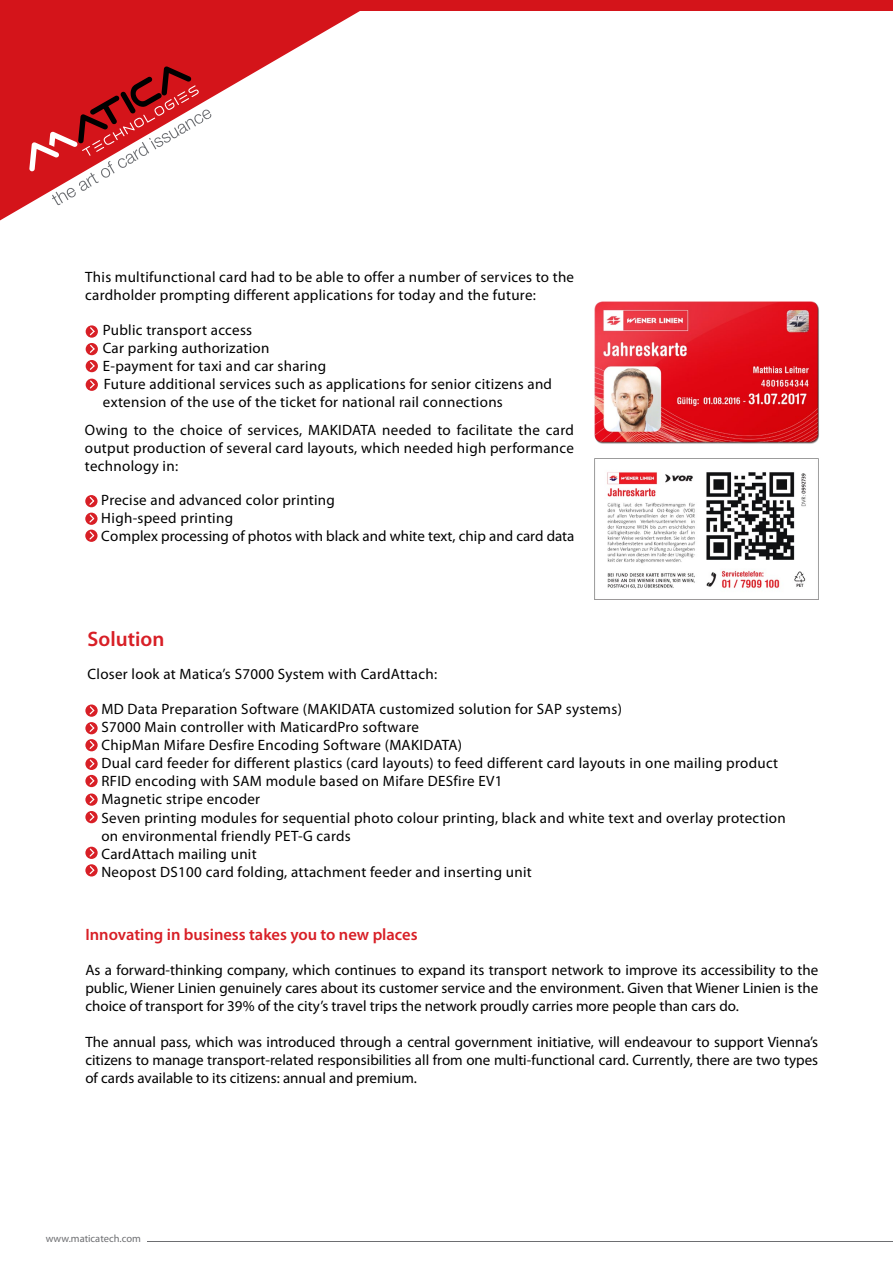
<style>
.page{position:relative;width:893px;height:1263px;background:#fff}
.page>*{position:absolute;margin:0;border:0;box-sizing:border-box;transform-origin:0 0}
.t1{font:600 21px "Myriad Pro";color:#d81f26}
.t2{font:600 16.5px "Myriad Pro";color:#d81f26}
.t3{font:15px/18px "Myriad Pro";letter-spacing:.02em;color:#000;text-align:justify}
.t4{font:15px/18px "Myriad Pro";color:#000}
.t5{font:10.5px "Myriad Pro";color:#6d6e71}
</style>
<div class="page">
<div style="left:0;top:0;width:893px;height:11px;background:#d4141a"></div>
<hr style="left:148px;top:1241px;width:745px;height:1px;background:#6d6e71">
<svg style="left:86px;top:325px;width:12px;height:13px"></svg>
<svg style="left:89px;top:326px;width:7px;height:10px"></svg>
<svg style="left:86px;top:360px;width:12px;height:12px"></svg>
<svg style="left:89px;top:361px;width:7px;height:10px"></svg>
<div style="left:86px;top:343px;width:12px;height:12px;background:#d81f26;border-radius:50%"></div>
<svg style="left:89px;top:344px;width:7px;height:10px"></svg>
<svg style="left:86px;top:379px;width:12px;height:12px"></svg>
<svg style="left:89px;top:379px;width:7px;height:11px"></svg>
<svg style="left:85px;top:495px;width:13px;height:12px"></svg>
<svg style="left:88px;top:496px;width:7px;height:10px"></svg>
<svg style="left:85px;top:530px;width:13px;height:12px"></svg>
<svg style="left:88px;top:530px;width:7px;height:11px"></svg>
<svg style="left:85px;top:513px;width:13px;height:12px"></svg>
<svg style="left:88px;top:513px;width:7px;height:11px"></svg>
<svg style="left:85px;top:704px;width:13px;height:13px"></svg>
<svg style="left:88px;top:705px;width:7px;height:10px"></svg>
<svg style="left:85px;top:739px;width:13px;height:12px"></svg>
<svg style="left:88px;top:740px;width:7px;height:10px"></svg>
<svg style="left:85px;top:775px;width:13px;height:12px"></svg>
<svg style="left:88px;top:775px;width:7px;height:11px"></svg>
<svg style="left:85px;top:811px;width:13px;height:12px"></svg>
<svg style="left:88px;top:812px;width:7px;height:10px"></svg>
<svg style="left:85px;top:847px;width:13px;height:12px"></svg>
<svg style="left:88px;top:847px;width:7px;height:11px"></svg>
<svg style="left:85px;top:722px;width:13px;height:12px"></svg>
<svg style="left:88px;top:723px;width:7px;height:10px"></svg>
<svg style="left:85px;top:758px;width:13px;height:12px"></svg>
<svg style="left:88px;top:758px;width:7px;height:11px"></svg>
<svg style="left:85px;top:793px;width:13px;height:13px"></svg>
<svg style="left:88px;top:794px;width:7px;height:10px"></svg>
<svg style="left:85px;top:864px;width:13px;height:12px"></svg>
<svg style="left:88px;top:865px;width:7px;height:10px"></svg>
<img style="left:594px;top:301px;width:225px;height:143px">
<img style="left:594px;top:458px;width:225px;height:142px">
<svg style="left:0;top:11px;width:360px;height:209px"></svg>
<svg style="left:29px;top:66px;width:183px;height:139px"></svg>
<p class="t3" style="left:85px;top:268px;width:490px">This multifunctional card had to be able to offer a number of services to the cardholder prompting different applications for today and the future:</p>
<p class="t3" style="left:88px;top:321px;width:166px">• Public transport access</p>
<p class="t3" style="left:88px;top:339px;width:183px">• Car parking authorization</p>
<p class="t3" style="left:103px;top:357px;width:451px;text-align:left;text-indent:-15px">• E-payment for taxi and car sharing<br>Future additional services such as applications for senior citizens and extension of the use of the ticket for national rail connections</p>
<p class="t3" style="left:85px;top:421px;width:491px">Owing to the choice of services, MAKIDATA needed to facilitate the card output production of several card layouts, which needed high performance technology in:</p>
<p class="t4" style="left:101px;top:491px;width:475px">Precise and advanced color printing<br>High-speed printing<br>Complex processing of photos with black and white text, chip and card data</p>
<h1 class="t1" style="left:88px;top:625px;width:78px">Solution</h1>
<p class="t3" style="left:88px;top:664px;width:351px">Closer look at Matica’s S7000 System with CardAttach:</p>
<p class="t3" style="left:101px;top:700px;width:686px;text-align:left">MD Data Preparation Software (MAKIDATA customized solution for SAP systems)<br>S7000 Main controller with MaticardPro software<br>ChipMan Mifare Desfire Encoding Software (MAKIDATA)<br>Dual card feeder for different plastics (card layouts) to feed different card layouts in one mailing product RFID encoding with SAM module based on Mifare DESfire EV1<br>Magnetic stripe encoder<br>Seven printing modules for sequential photo colour printing, black and white text and overlay protection on environmental friendly PET-G cards<br>CardAttach mailing unit<br>Neopost DS100 card folding, attachment feeder and inserting unit</p>
<p class="t2" style="left:85px;top:924px;width:334px">Innovating in business takes you to new places</p>
<p class="t3" style="left:85px;top:960px;width:734px">As a forward-thinking company, which continues to expand its transport network to improve its accessibility to the public, Wiener Linien genuinely cares about its customer service and the environment. Given that Wiener Linien is the choice of transport for 39% of the city’s travel trips the network proudly carries more people than cars do.</p>
<p class="t3" style="left:85px;top:1032px;width:734px">The annual pass, which was introduced through a central government initiative, will endeavour to support Vienna’s citizens to manage transport-related responsibilities all from one multi-functional card. Currently, there are two types of cards available to its citizens: annual and premium.</p>
<p class="t5" style="left:46px;top:1232px;width:97px">www.maticatech.com</p>
</div>
